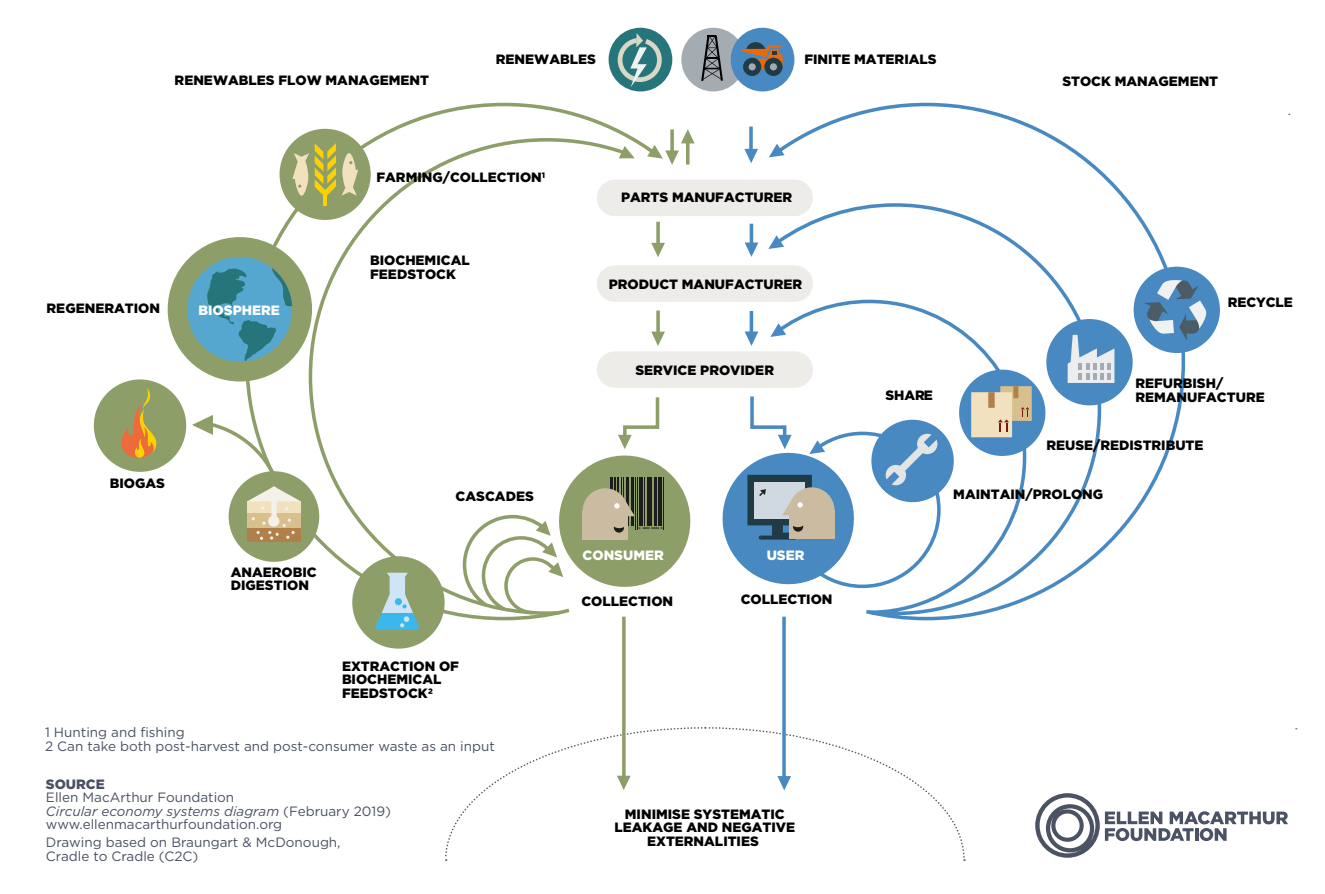
<style>
.page{position:relative;width:1325px;height:894px;background:#fff}
.page>*{position:absolute;margin:0;border:0;box-sizing:border-box;transform-origin:0 0}
.t1{font:900 13.5px/13.5px "Gotham";color:#000}
.t2{font:13.5px/13.5px "Gotham";color:#495062}
.t3{font:900 13.5px "Gotham";color:#fff}
.t4{font:900 13.5px "Gotham";color:#495062}
.t5{font:900 2.7px "Gotham";letter-spacing:.02em;color:#1d1d1b}
.s1{font-style:italic}
</style>
<div class="page">
<div style="left:597px;top:351px;width:215px;height:37px;background:#edece9;border-radius:18px"></div>
<div style="left:597px;top:265px;width:215px;height:37px;background:#edece9;border-radius:18px"></div>
<div style="left:597px;top:180px;width:215px;height:36px;background:#edece9;border-radius:18px"></div>
<svg style="left:192px;top:415px;width:21px;height:20px"></svg>
<svg style="left:744px;top:242px;width:14px;height:15px"></svg>
<svg style="left:744px;top:331px;width:14px;height:15px"></svg>
<svg style="left:243px;top:102px;width:418px;height:520px"></svg>
<svg style="left:769px;top:102px;width:417px;height:520px"></svg>
<div style="left:168px;top:237px;width:144px;height:144px;background:#8e9e69;border-radius:50%"></div>
<svg style="left:187px;top:257px;width:105px;height:104px"></svg>
<div style="left:352px;top:556px;width:92px;height:92px;background:#8e9e69;border-radius:50%"></div>
<svg style="left:375px;top:572px;width:44px;height:57px"></svg>
<div style="left:279px;top:129px;width:92px;height:91px;background:#8e9e69;border-radius:50%"></div>
<hr style="left:324px;top:190px;width:3px;height:16px;background:#fdd000">
<svg style="left:292px;top:143px;width:66px;height:53px"></svg>
<svg style="left:744px;top:149px;width:14px;height:14px"></svg>
<svg style="left:769px;top:144px;width:15px;height:13px"></svg>
<svg style="left:768px;top:235px;width:16px;height:14px"></svg>
<svg style="left:770px;top:323px;width:16px;height:14px"></svg>
<div style="left:959px;top:369px;width:86px;height:87px;background:#4889c2;border-radius:50%"></div>
<svg style="left:971px;top:386px;width:60px;height:51px"></svg>
<div style="left:94px;top:379px;width:92px;height:93px;background:#8e9e69;border-radius:50%"></div>
<svg style="left:121px;top:388px;width:36px;height:70px"></svg>
<svg style="left:884px;top:433px;width:54px;height:53px;background:#6b9eca"></svg>
<div style="left:1046px;top:319px;width:86px;height:86px;background:#4889c2;border-radius:50%"></div>
<svg style="left:1067px;top:335px;width:47px;height:48px"></svg>
<div style="left:1133px;top:266px;width:86px;height:87px;background:#4889c2;border-radius:50%"></div>
<svg style="left:1143px;top:279px;width:63px;height:62px"></svg>
<svg style="left:722px;top:393px;width:139px;height:198px"></svg>
<svg style="left:793px;top:521px;width:10px;height:10px"></svg>
<div style="left:791px;top:520px;width:12px;height:7px;background:#cbbba0;border-radius:50%"></div>
<svg style="left:749px;top:224px;width:4px;height:26px"></svg>
<svg style="left:749px;top:311px;width:4px;height:22px"></svg>
<svg style="left:656px;top:310px;width:4px;height:21px"></svg>
<svg style="left:656px;top:222px;width:4px;height:21px"></svg>
<svg style="left:651px;top:243px;width:14px;height:14px"></svg>
<svg style="left:647px;top:129px;width:47px;height:36px"></svg>
<svg style="left:651px;top:331px;width:14px;height:15px"></svg>
<hr style="left:749px;top:126px;width:3px;height:23px;background:#4889c2">
<svg style="left:445px;top:726px;width:520px;height:132px"></svg>
<svg style="left:502px;top:394px;width:189px;height:222px"></svg>
<svg style="left:614px;top:522px;width:10px;height:10px"></svg>
<div style="left:613px;top:521px;width:12px;height:7px;background:#cbbba0;border-radius:50%"></div>
<div style="left:681px;top:28px;width:64px;height:63px;background:#a4abb1;border-radius:50%"></div>
<svg style="left:701px;top:35px;width:22px;height:46px"></svg>
<div style="left:730px;top:28px;width:64px;height:63px;background:#4889c2;border-radius:50%"></div>
<svg style="left:741px;top:42px;width:41px;height:27px"></svg>
<div style="left:764px;top:58px;width:18px;height:18px;background:#213b46;border-radius:50%"></div>
<div style="left:769px;top:63px;width:8px;height:7px;background:#a4abb1;border-radius:50%"></div>
<div style="left:743px;top:58px;width:18px;height:18px;background:#213b46;border-radius:50%"></div>
<div style="left:748px;top:63px;width:7px;height:7px;background:#a4abb1;border-radius:50%"></div>
<div style="left:608px;top:28px;width:64px;height:63px;background:#26757b;border-radius:50%"></div>
<div style="left:617px;top:38px;width:44px;height:44px;border:5px solid #dad7c5;border-radius:50%"></div>
<svg style="left:630px;top:33px;width:18px;height:54px"></svg>
<hr style="left:622px;top:616px;width:3px;height:162px;background:#8e9e69">
<hr style="left:782px;top:616px;width:3px;height:161px;background:#4889c2">
<div style="left:229px;top:471px;width:90px;height:90px;background:#8e9e69;border-radius:50%"></div>
<div style="left:247px;top:528px;width:54px;height:14px;background:#b17f4a"></div>
<svg style="left:247px;top:486px;width:54px;height:54px"></svg>
<svg style="left:1035px;top:793px;width:252px;height:64px"></svg>
<p class="t1" style="left:496px;top:52px;width:101px">RENEWABLES</p>
<p class="t1" style="left:804px;top:52px;width:134px">FINITE MATERIALS</p>
<p class="t1" style="left:175px;top:73px;width:256px">RENEWABLES FLOW MANAGEMENT</p>
<p class="t1" style="left:1062px;top:74px;width:157px">STOCK MANAGEMENT</p>
<p class="t1" style="left:47px;top:301px;width:115px">REGENERATION</p>
<p class="t3" style="left:198px;top:301px;width:83px">BIOSPHERE</p>
<p class="t1" style="left:376px;top:170px;width:170px">FARMING/COLLECTION<sup>1</sup></p>
<p class="t1" style="left:370px;top:254px;width:101px">BIOCHEMICAL<br>FEEDSTOCK</p>
<p class="t1" style="left:621px;top:190px;width:173px">PARTS MANUFACTURER</p>
<p class="t1" style="left:608px;top:277px;width:195px">PRODUCT MANUFACTURER</p>
<p class="t1" style="left:635px;top:363px;width:140px">SERVICE PROVIDER</p>
<p class="t1" style="left:110px;top:476px;width:57px">BIOGAS</p>
<p class="t1" style="left:231px;top:565px;width:87px">ANAEROBIC<br>DIGESTION</p>
<p class="t1" style="left:455px;top:489px;width:80px">CASCADES</p>
<p class="t1" style="left:342px;top:659px;width:118px">EXTRACTION OF<br>BIOCHEMICAL<br>FEEDSTOCK2</p>
<p class="t2" style="left:45px;top:725px;width:451px">1 Hunting and fishing<br>2 Can take both post-harvest and post-consumer waste as an input</p>
<p class="t4" style="left:46px;top:774px;width:60px">SOURCE</p>
<p class="t2" style="left:46px;top:790px;width:346px">Ellen MacArthur Foundation<br><span class="s1">Circular economy systems diagram</span> (February 2019) www.ellenmacarthurfoundation.org</p>
<p class="t2" style="left:46px;top:835px;width:296px">Drawing based on Braungart &amp; McDonough,<br>Cradle to Cradle (C2C)</p>
<p class="t5" style="left:638px;top:526px;width:25px">6 2803 0006 9</p>
<p class="t3" style="left:582px;top:545px;width:83px">CONSUMER</p>
<p class="t1" style="left:581px;top:594px;width:93px">COLLECTION</p>
<p class="t3" style="left:766px;top:545px;width:39px">USER</p>
<p class="t1" style="left:740px;top:592px;width:93px">COLLECTION</p>
<p class="t1" style="left:614px;top:807px;width:182px;text-align:center">MINIMISE SYSTEMATIC<br>LEAKAGE AND NEGATIVE<br>EXTERNALITIES</p>
<p class="t1" style="left:1227px;top:295px;width:66px">RECYCLE</p>
<p class="t1" style="left:885px;top:388px;width:49px">SHARE</p>
<p class="t1" style="left:1135px;top:376px;width:131px">REFURBISH/<br>REMANUFACTURE</p>
<p class="t1" style="left:1046px;top:438px;width:159px">REUSE/REDISTRIBUTE</p>
<p class="t1" style="left:953px;top:487px;width:151px">MAINTAIN/PROLONG</p>
</div>
